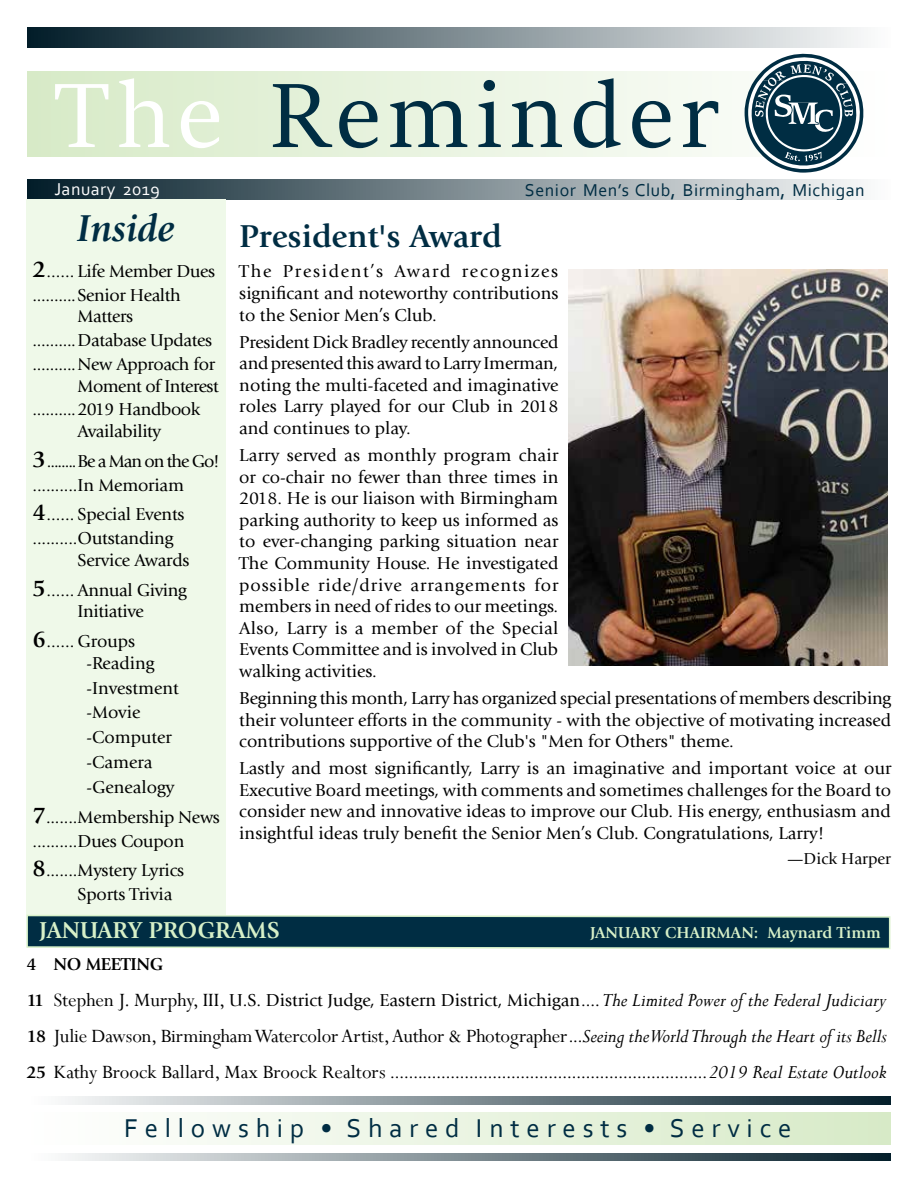
<style>
.page{position:relative;width:918px;height:1188px;background:#fff}
.page>*{position:absolute;margin:0;border:0;box-sizing:border-box;transform-origin:0 0}
.t1{font:102px "Sitka Display";letter-spacing:.075em;color:#002d43}
.t2{font:italic 700 39px "Giovanni";color:#002d43}
.t3{font:700 33px "Giovanni";color:#002d43}
.t4{font:27px "Corbel";letter-spacing:.25em;color:#002d43}
.t5{font:700 24px "Giovanni";color:#d7f0c8}
.t6{font:21px "Perpetua";letter-spacing:-.01em;color:#000}
.t7{font:18px/21.6px "Giovanni";color:#000}
.t8{font:18px/23.7px "Giovanni";letter-spacing:-.02em;color:#000}
.t9{font:18px/23.7px "Giovanni";letter-spacing:-.03em;color:#000}
.t10{font:18px "Corbel";letter-spacing:.03em;color:#002d43}
.t11{font:18px "Corbel";letter-spacing:.03em;color:#fff}
.t12{font:700 16.5px "Giovanni";color:#d7f0c8}
.t13{font:16.5px "Giovanni";color:#000}
.s1{color:#fff}
.s2{font-weight:700;font-size:24px}
.s3{font-weight:700}
.s4{font-family:"Perpetua";font-size:21px}
.s5{font-family:"Perpetua";font-style:italic;font-size:21px}
.s6{font-family:"Giovanni";font-weight:700;font-size:18px}
.s7{font-family:"Giovanni";font-size:18px}
.s8{font-style:italic}
</style>
<div class="page">
<svg style="left:65px;top:1153px;width:826px;height:8px;background:#7c8a90"></svg>
<svg style="left:65px;top:1096px;width:826px;height:8px;background:#7c8a90"></svg>
<div style="left:27px;top:1112px;width:864px;height:33px;background:linear-gradient(to right,#fff,#d7eac7)"></div>
<div style="left:27px;top:178px;width:864px;height:22px;background:linear-gradient(to right,#021d29,#fdfdfd)"></div>
<svg style="left:27px;top:71px;width:718px;height:85px;background:#e7f2de"></svg>
<div style="left:27px;top:27px;width:864px;height:21px;background:linear-gradient(to right,#021d29,#fdfdfd)"></div>
<svg style="left:745px;top:53px;width:119px;height:120px"></svg>
<div style="left:26px;top:200px;width:200px;height:715px;background:#eff9e9"></div>
<svg style="left:26px;top:915px;width:865px;height:35px;background:#214a59"></svg>
<img style="left:568px;top:270px;width:320px;height:396px">
<h1 class="t1" style="left:53px;top:44px;width:668px"><span class="s1">The</span> Reminder</h1>
<p class="t11" style="left:54px;top:178px;width:107px">January 2019</p>
<p class="t10" style="left:525px;top:179px;width:341px">Senior Men’s Club, Birmingham, Michigan</p>
<h2 class="t2" style="left:77px;top:207px;width:99px">Inside</h2>
<p class="t8" style="left:33px;top:259px;width:184px"><span class="s2">2</span>...... Life Member Dues ..........Senior Health</p>
<p class="t8" style="left:33px;top:305px;width:184px;text-indent:45px">Matters ..........Database Updates ..........New Approach for</p>
<p class="t9" style="left:33px;top:374px;width:188px;text-indent:45px">Moment of Interest ..........2019 Handbook</p>
<p class="t9" style="left:33px;top:416px;width:189px;line-height:29.8px;text-indent:45px">Availability<br><span class="s2">3</span>........Be a Man on the Go!</p>
<p class="t7" style="left:33px;top:470px;width:153px;line-height:29.8px">..........In Memoriam<br><span class="s2">4</span>...... Special Events</p>
<p class="t7" style="left:78px;top:528px;width:114px;text-indent:-45px">..........Outstanding<br>Service Awards</p>
<p class="t8" style="left:33px;top:579px;width:156px;line-height:21.6px;text-align:center"><span class="s2">5</span>...... Annual Giving<br>Initiative</p>
<p class="t7" style="left:87px;top:631px;width:70px;text-indent:-54px"><span class="s2">6</span>...... Groups -Reading</p>
<p class="t7" style="left:87px;top:675px;width:94px;line-height:24.9px">-Investment -Movie -Computer -Camera -Genealogy</p>
<p class="t7" style="left:33px;top:805px;width:189px;line-height:23.7px"><span class="s2">7</span>.......Membership News ..........Dues Coupon</p>
<p class="t7" style="left:78px;top:859px;width:108px;line-height:23.7px;text-indent:-45px"><span class="s2">8</span>.......Mystery Lyrics<br>Sports Trivia</p>
<h3 class="t3" style="left:239px;top:217px;width:264px">President's Award</h3>
<p class="t7" style="left:239px;top:261px;width:321px;text-align:justify">The President’s Award recognizes significant and noteworthy contributions to the Senior Men’s Club.</p>
<p class="t7" style="left:239px;top:331px;width:321px;text-align:justify">President Dick Bradley recently announced and presented this award to Larry Imerman, noting the multi-faceted and imaginative roles Larry played for our Club in 2018 and continues to play.</p>
<p class="t7" style="left:239px;top:445px;width:321px;text-align:justify">Larry served as monthly program chair or co-chair no fewer than three times in 2018. He is our liaison with Birmingham parking authority to keep us informed as to ever-changing parking situation near The Community House. He investigated possible ride/drive arrangements for members in need of rides to our meetings.<br>Also, Larry is a member of the Special Events Committee and is involved in Club walking activities.</p>
<p class="t7" style="left:239px;top:688px;width:653px;text-align:justify">Beginning this month, Larry has organized special presentations of members describing their volunteer efforts in the community - with the objective of motivating increased contributions supportive of the Club's "Men for Others" theme.</p>
<p class="t7" style="left:239px;top:758px;width:654px;text-align:justify">Lastly and most significantly, Larry is an imaginative and important voice at our Executive Board meetings, with comments and sometimes challenges for the Board to consider new and innovative ideas to improve our Club. His energy, enthusiasm and insightful ideas truly benefit the Senior Men’s Club. Congratulations, Larry!</p>
<p class="t13" style="left:787px;top:850px;width:105px">—Dick Harper</p>
<h3 class="t5" style="left:39px;top:916px;width:242px">JANUARY PROGRAMS</h3>
<p class="t12" style="left:590px;top:923px;width:292px">JANUARY CHAIRMAN: Maynard Timm</p>
<p class="t7" style="left:26px;top:947px;width:862px;line-height:36px"><span class="s3">4 NO MEETING<br>11</span> <span class="s4">Stephen J. Murphy, III,</span> U.S. District Judge, Eastern District, Michigan....<span class="s5">The Limited Power of the Federal Judiciary</span></p>
<p class="t6" style="left:26px;top:1023px;width:862px"><span class="s6">18</span> Julie Dawson, Birmingham Watercolor Artist, Author &amp; Photographer<span class="s7">...</span><span class="s8">Seeing the World Through the Heart of its Bells</span></p>
<p class="t7" style="left:26px;top:1062px;width:862px"><span class="s3">25</span> <span class="s4">Kathy Broock Ballard, Max Broock Realtors</span> ....................................................................<span class="s5">2019 Real Estate Outlook</span></p>
<h3 class="t4" style="left:124px;top:1111px;width:669px">Fellowship • Shared Interests • Service</h3>
</div>
